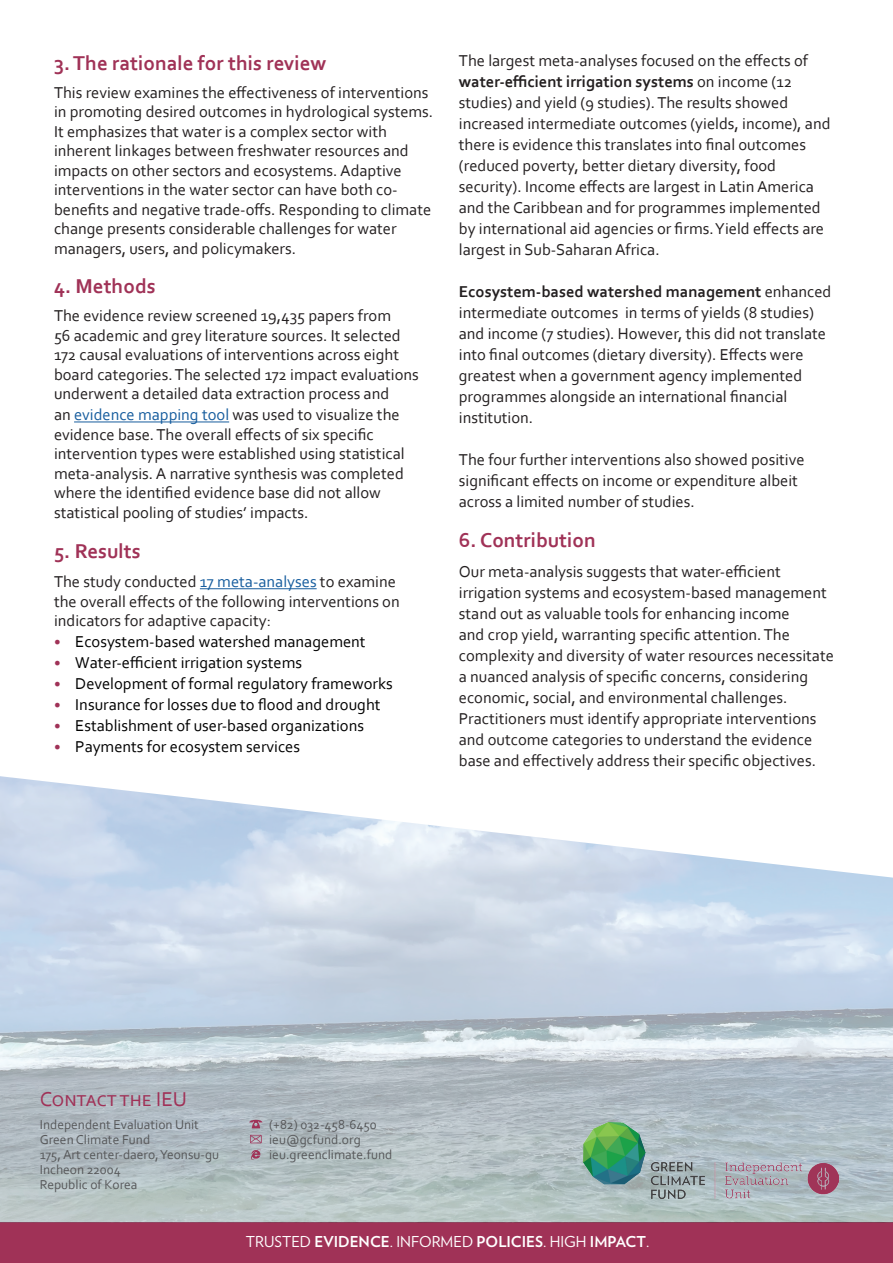
<style>
.page{position:relative;width:893px;height:1263px;background:#fff}
.page>*{position:absolute;margin:0;border:0;box-sizing:border-box;transform-origin:0 0}
.t1{font:700 21px "Corbel";color:#a03257}
.t2{font:21px "Corbel";color:#a03157}
.t3{font:16.5px/21px "Corbel";color:#231f20}
.t4{font:16.5px "Corbel";color:#000}
.t5{font:15px "Verlag";color:#fff}
.t6{font:13.5px/15px "Corbel";color:#57585a}
.s1{color:#175d9e}
.s2{font-size:15px;color:#a03257}
.s3{font-weight:700}
</style>
<div class="page">
<div style="left:0;top:1223px;width:893px;height:40px;background:#a03257"></div>
<img style="left:0;top:776px;width:893px;height:447px">
<img style="left:583px;top:1122px;width:256px;height:76px">
<hr style="left:74px;top:421px;width:155px;height:1px;background:#175d9e">
<hr style="left:200px;top:588px;width:117px;height:1px;background:#175d9e">
<svg style="left:249px;top:1120px;width:13px;height:8px"></svg>
<svg style="left:250px;top:1135px;width:12px;height:8px"></svg>
<svg style="left:251px;top:1149px;width:10px;height:11px"></svg>
<p class="t1" style="left:54px;top:50px;width:274px">3. The rationale for this review</p>
<p class="t3" style="left:54px;top:82px;width:381px;line-height:19.5px">This review examines the effectiveness of interventions in promoting desired outcomes in hydrological systems.<br>It emphasizes that water is a complex sector with inherent linkages between freshwater resources and impacts on other sectors and ecosystems. Adaptive interventions in the water sector can have both co&shy;benefits and negative trade-offs. Responding to climate change presents considerable challenges for water managers, users, and policymakers.</p>
<p class="t1" style="left:54px;top:273px;width:103px">4. Methods</p>
<p class="t3" style="left:54px;top:306px;width:366px;line-height:19.5px">The evidence review screened 19,435 papers from<br>56 academic and grey literature sources. It selected 172 causal evaluations of interventions across eight board categories. The selected 172 impact evaluations underwent a detailed data extraction process and</p>
<p class="t3" style="left:54px;top:405px;width:352px;line-height:19.5px">an <span class="s1">evidence mapping tool</span> was used to visualize the evidence base. The overall effects of six specific intervention types were established using statistical meta-analysis. A narrative synthesis was completed where the identified evidence base did not allow statistical pooling of studies’ impacts.</p>
<p class="t1" style="left:54px;top:538px;width:88px">5. Results</p>
<p class="t3" style="left:54px;top:572px;width:347px;line-height:19.5px">The study conducted <span class="s1">17 meta-analyses</span> to examine the overall effects of the following interventions on indicators for adaptive capacity:</p>
<p class="t4" style="left:54px;top:631px;width:313px"><span class="s2">•</span> Ecosystem-based watershed management</p>
<p class="t4" style="left:54px;top:652px;width:250px"><span class="s2">•</span> Water-efficient irrigation systems</p>
<p class="t4" style="left:54px;top:673px;width:340px"><span class="s2">•</span> Development of formal regulatory frameworks</p>
<p class="t4" style="left:54px;top:694px;width:328px"><span class="s2">•</span> Insurance for losses due to flood and drought</p>
<p class="t4" style="left:54px;top:715px;width:312px"><span class="s2">•</span> Establishment of user-based organizations</p>
<p class="t4" style="left:54px;top:736px;width:248px"><span class="s2">•</span> Payments for ecosystem services</p>
<p class="t3" style="left:459px;top:50px;width:373px">The largest meta-analyses focused on the effects of <span class="s3">water-efficient irrigation systems</span> on income (12 studies) and yield (9 studies). The results showed increased intermediate outcomes (yields, income), and there is evidence this translates into final outcomes (reduced poverty, better dietary diversity, food security). Income effects are largest in Latin America and the Caribbean and for programmes implemented by international aid agencies or firms. Yield effects are largest in Sub-Saharan Africa.</p>
<p class="t3" style="left:459px;top:281px;width:374px"><span class="s3">Ecosystem-based watershed management</span> enhanced intermediate outcomes in terms of yields (8 studies) and income (7 studies). However, this did not translate into final outcomes (dietary diversity). Effects were greatest when a government agency implemented programmes alongside an international financial institution.</p>
<p class="t3" style="left:459px;top:449px;width:347px">The four further interventions also showed positive significant effects on income or expenditure albeit across a limited number of studies.</p>
<p class="t1" style="left:459px;top:527px;width:138px">6. Contribution</p>
<p class="t3" style="left:459px;top:560px;width:377px">Our meta-analysis suggests that water-efficient irrigation systems and ecosystem-based management stand out as valuable tools for enhancing income<br>and crop yield, warranting specific attention. The complexity and diversity of water resources necessitate a nuanced analysis of specific concerns, considering economic, social, and environmental challenges.<br>Practitioners must identify appropriate interventions and outcome categories to understand the evidence base and effectively address their specific objectives.</p>
<p class="t2" style="left:40px;top:1086px;width:149px">Contact the IEU</p>
<p class="t6" style="left:40px;top:1117px;width:181px">Independent Evaluation Unit<br>Green Climate Fund<br>175, Art center-daero, Yeonsu-gu<br>Incheon 22004<br>Republic of Korea</p>
<p class="t6" style="left:269px;top:1117px;width:125px">(+82) 032-458-6450 ieu@gcfund.org ieu.greenclimate.fund</p>
<p class="t5" style="left:246px;top:1230px;width:405px">TRUSTED <span class="s3">EVIDENCE</span>. INFORMED <span class="s3">POLICIES</span>. HIGH <span class="s3">IMPACT</span>.</p>
</div>
